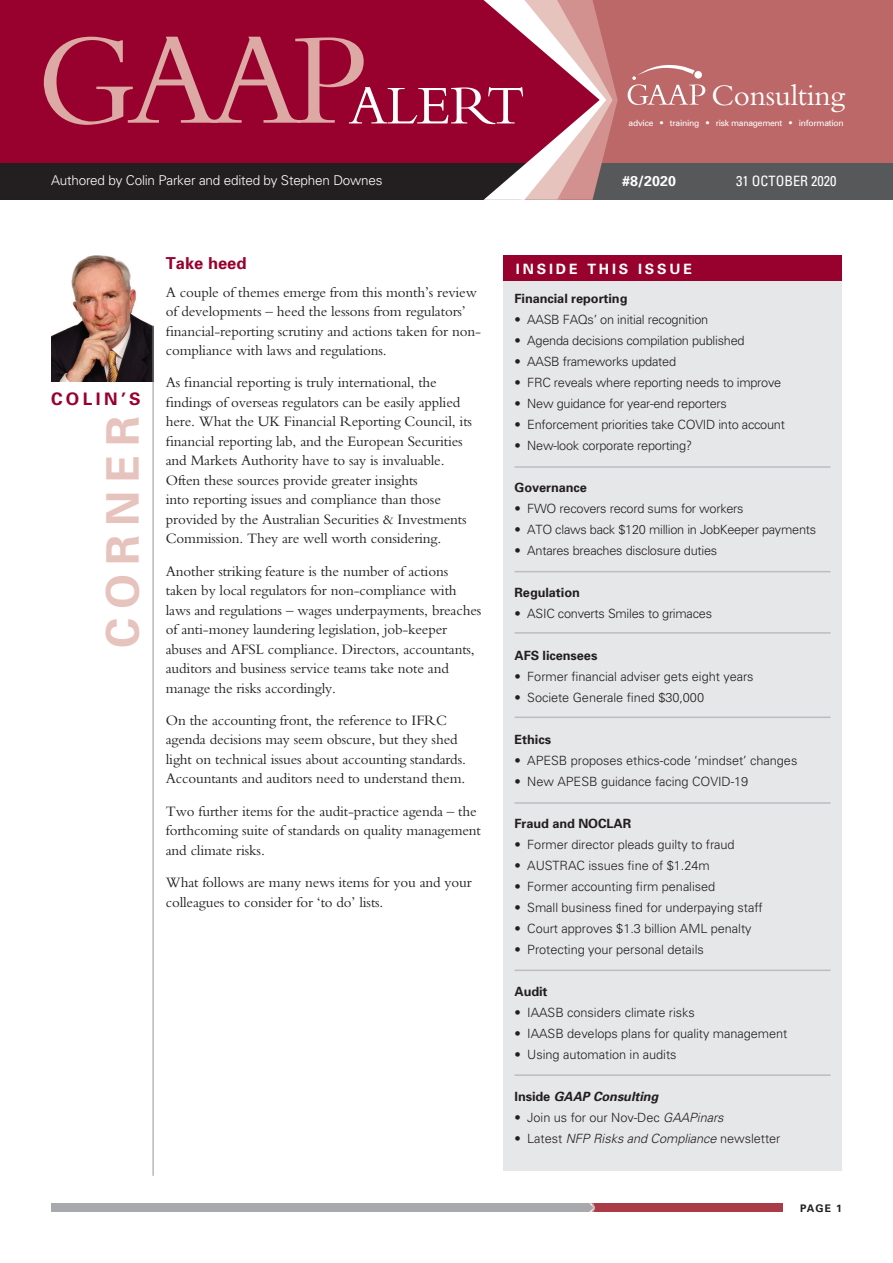
<style>
.page{position:relative;width:893px;height:1263px;background:#fff}
.page>*{position:absolute;margin:0;border:0;box-sizing:border-box;transform-origin:0 0}
.t1{font:135px "Bembo";color:#dca9a5}
.t2{font:57px "Bembo";letter-spacing:-.015em;color:#fff}
.t3{font:700 45px "Univers";letter-spacing:.2em;color:#e7c3be}
.t4{font:31.05px "Bembo";letter-spacing:-.01em;color:#fff}
.t5{font:700 17.25px "Univers";letter-spacing:.2em;color:#98012d}
.t6{font:700 16.5px "Univers";color:#98012d}
.t7{font:15px/19.5px "Bembo";letter-spacing:-.01em;color:#231f20}
.t8{font:700 14.25px "Univers";letter-spacing:.2em;color:#fff}
.t9{font:condensed 14.25px "Univers";color:#fff}
.t10{font:300 13.5px "Univers";letter-spacing:-.015em;color:#fff}
.t11{font:300 12.75px "Univers";letter-spacing:-.005em;color:#231f20}
.t12{font:700 12.75px "Univers";letter-spacing:-.005em;color:#231f20}
.t13{font:italic 300 12.75px "Univers";letter-spacing:-.005em;color:#231f20}
.t14{font:italic 700 12.75px "Univers";letter-spacing:-.005em;color:#231f20}
.t15{font:700 10.5px "Univers";color:#231f20}
.t16{font:8.55px "Univers";letter-spacing:-.03em;color:#fff}
.s1{font-size:12.3px}
.s2{font-style:normal}
.s3{font-style:italic}
</style>
<div class="page">
<div style="left:592px;top:0;width:301px;height:200px;background:#bd6868"></div>
<div style="left:0;top:0;width:484px;height:164px;background:#98012d"></div>
<div style="left:503px;top:262px;width:339px;height:909px;background:#e6e7e9"></div>
<div style="left:503px;top:255px;width:339px;height:26px;background:#98012d"></div>
<div style="left:51px;top:1203px;width:541px;height:9px;background:#a8a9ad"></div>
<div style="left:0;top:164px;width:592px;height:36px;background:#231f20"></div>
<div style="left:592px;top:164px;width:301px;height:36px;background:#57585a"></div>
<div style="left:592px;top:1203px;width:191px;height:9px;background:#aa3c48"></div>
<svg style="left:484px;top:0;width:134px;height:200px"></svg>
<svg style="left:589px;top:1203px;width:6px;height:9px"></svg>
<img style="left:51px;top:255px;width:102px;height:126px">
<hr style="left:153px;top:325px;width:1px;height:851px;background:#939598">
<hr style="left:514px;top:466px;width:317px;height:2px;background:#bcbdc0">
<hr style="left:514px;top:571px;width:317px;height:1px;background:#bcbdc0">
<hr style="left:514px;top:632px;width:317px;height:2px;background:#bcbdc0">
<hr style="left:514px;top:716px;width:317px;height:2px;background:#bcbdc0">
<hr style="left:514px;top:802px;width:317px;height:2px;background:#bcbdc0">
<hr style="left:514px;top:969px;width:317px;height:2px;background:#bcbdc0">
<hr style="left:514px;top:1074px;width:317px;height:2px;background:#bcbdc0">
<svg style="left:628px;top:65px;width:77px;height:40px"></svg>
<h1 class="t1" style="left:36px;top:2px;width:334px">GAAP</h1>
<h2 class="t2" style="left:349px;top:72px;width:178px">ALERT</h2>
<h3 class="t4" style="left:712px;top:77px;width:135px">Consulting</h3>
<p class="t16" style="left:629px;top:117px;width:217px">advice <span class="s1">•</span> training <span class="s1">•</span> risk management <span class="s1">•</span> information</p>
<p class="t10" style="left:51px;top:172px;width:333px">Authored by Colin Parker and edited by Stephen Downes</p>
<p class="t8" style="left:622px;top:172px;width:55px">#8/2020</p>
<p class="t9" style="left:736px;top:172px;width:102px">31 OCTOBER 2020</p>
<p class="t5" style="left:51px;top:388px;width:91px">COLIN’S</p>
<h3 class="t3" style="left:94px;top:648px;width:234px;rotate:-90deg">CORNER</h3>
<p class="t6" style="left:166px;top:252px;width:82px">Take heed</p>
<p class="t7" style="left:166px;top:282px;width:317px">A couple of themes emerge from this month’s review of developments – heed the lessons from regulators’ financial-reporting scrutiny and actions taken for non&shy;compliance with laws and regulations.</p>
<p class="t7" style="left:166px;top:373px;width:308px">As financial reporting is truly international, the findings of overseas regulators can be easily applied here. What the UK Financial Reporting Council, its financial reporting lab, and the European Securities and Markets Authority have to say is invaluable.<br>Often these sources provide greater insights<br>into reporting issues and compliance than those provided by the Australian Securities &amp; Investments Commission. They are well worth considering.</p>
<p class="t7" style="left:166px;top:561px;width:317px">Another striking feature is the number of actions taken by local regulators for non-compliance with laws and regulations – wages underpayments, breaches of anti-money laundering legislation, job-keeper abuses and AFSL compliance. Directors, accountants, auditors and business service teams take note and manage the risks accordingly.</p>
<p class="t7" style="left:166px;top:710px;width:302px">On the accounting front, the reference to IFRC agenda decisions may seem obscure, but they shed light on technical issues about accounting standards.<br>Accountants and auditors need to understand them.</p>
<p class="t7" style="left:166px;top:801px;width:317px">Two further items for the audit-practice agenda – the forthcoming suite of standards on quality management and climate risks.</p>
<p class="t7" style="left:166px;top:872px;width:307px">What follows are many news items for you and your colleagues to consider for ‘to do’ lists.</p>
<p class="t8" style="left:516px;top:259px;width:178px">INSIDE THIS ISSUE</p>
<p class="t12" style="left:514px;top:290px;width:114px">Financial reporting</p>
<p class="t11" style="left:514px;top:311px;width:195px">• AASB FAQs’ on initial recognition</p>
<p class="t11" style="left:514px;top:332px;width:232px">• Agenda decisions compilation published</p>
<p class="t11" style="left:514px;top:353px;width:163px">• AASB frameworks updated</p>
<p class="t11" style="left:514px;top:374px;width:268px">• FRC reveals where reporting needs to improve</p>
<p class="t11" style="left:514px;top:395px;width:214px">• New guidance for year-end reporters</p>
<p class="t11" style="left:514px;top:416px;width:272px">• Enforcement priorities take COVID into account</p>
<p class="t11" style="left:514px;top:437px;width:179px">• New-look corporate reporting?</p>
<p class="t12" style="left:514px;top:479px;width:74px">Governance</p>
<p class="t11" style="left:514px;top:500px;width:231px">• FWO recovers record sums for workers</p>
<p class="t11" style="left:514px;top:521px;width:303px">• ATO claws back $120 million in JobKeeper payments</p>
<p class="t11" style="left:514px;top:542px;width:204px">• Antares breaches disclosure duties</p>
<p class="t12" style="left:514px;top:584px;width:67px">Regulation</p>
<p class="t11" style="left:514px;top:605px;width:199px">• ASIC converts Smiles to grimaces</p>
<p class="t12" style="left:514px;top:647px;width:84px">AFS licensees</p>
<p class="t11" style="left:514px;top:668px;width:241px">• Former financial adviser gets eight years</p>
<p class="t11" style="left:514px;top:689px;width:191px">• Societe Generale fined $30,000</p>
<p class="t12" style="left:514px;top:731px;width:38px">Ethics</p>
<p class="t11" style="left:514px;top:752px;width:284px">• APESB proposes ethics-code ‘mindset’ changes</p>
<p class="t11" style="left:514px;top:773px;width:235px">• New APESB guidance facing COVID-19</p>
<p class="t12" style="left:514px;top:815px;width:118px">Fraud and NOCLAR</p>
<p class="t11" style="left:514px;top:836px;width:222px">• Former director pleads guilty to fraud</p>
<p class="t11" style="left:514px;top:857px;width:197px">• AUSTRAC issues fine of $1.24m</p>
<p class="t11" style="left:514px;top:878px;width:202px">• Former accounting firm penalised</p>
<p class="t11" style="left:514px;top:899px;width:250px">• Small business fined for underpaying staff</p>
<p class="t11" style="left:514px;top:920px;width:239px">• Court approves $1.3 billion AML penalty</p>
<p class="t11" style="left:514px;top:941px;width:191px">• Protecting your personal details</p>
<p class="t12" style="left:514px;top:983px;width:35px">Audit</p>
<p class="t11" style="left:514px;top:1004px;width:182px">• IAASB considers climate risks</p>
<p class="t11" style="left:514px;top:1025px;width:274px">• IAASB develops plans for quality management</p>
<p class="t11" style="left:514px;top:1046px;width:164px">• Using automation in audits</p>
<p class="t14" style="left:514px;top:1088px;width:145px"><span class="s2">Inside</span> GAAP Consulting</p>
<p class="t11" style="left:514px;top:1109px;width:211px">• Join us for our Nov-Dec <span class="s3">GAAPinars</span></p>
<p class="t13" style="left:514px;top:1130px;width:267px"><span class="s2">• Latest</span> NFP Risks and Compliance <span class="s2">newsletter</span></p>
<p class="t15" style="left:800px;top:1201px;width:43px">PAGE 1</p>
</div>
